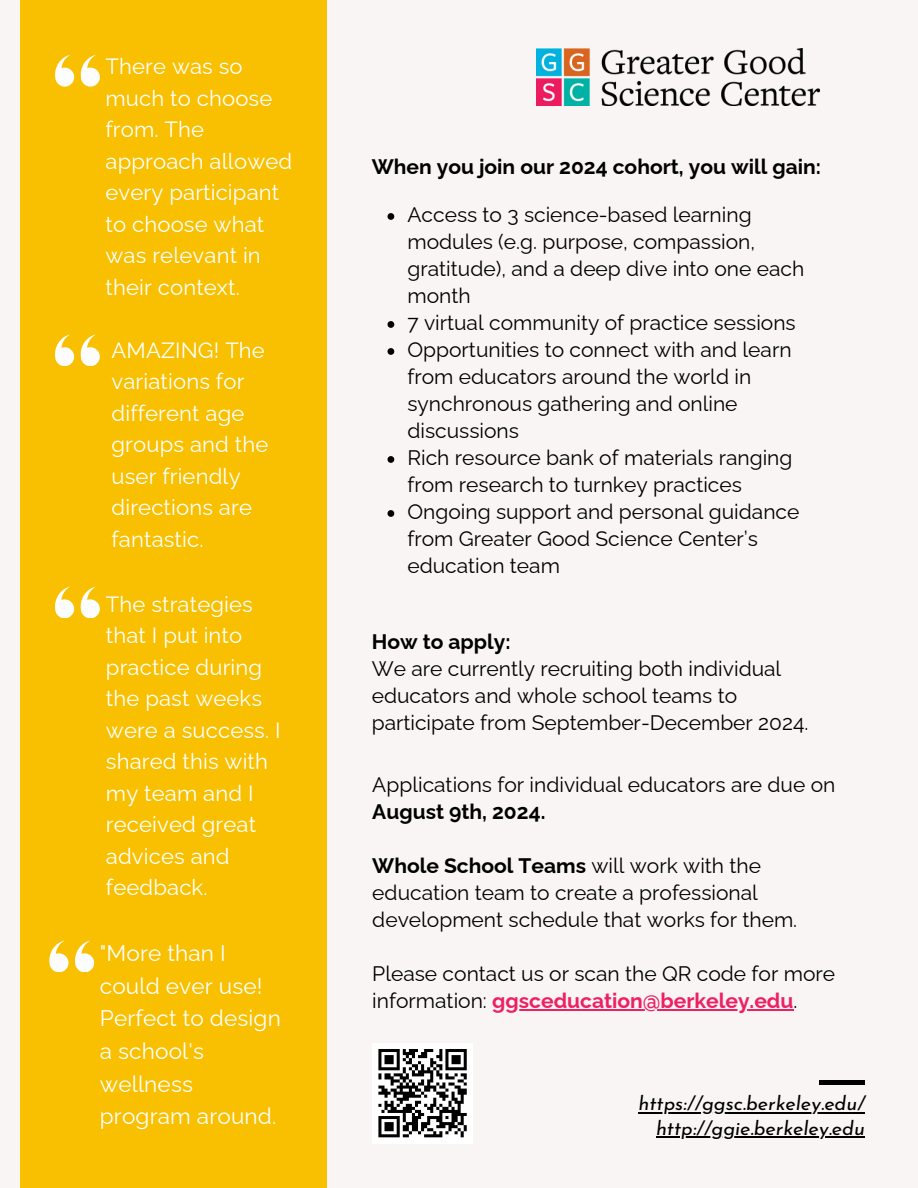
<style>
.page{position:relative;width:918px;height:1188px;background:#f9f5f5}
.page>*{position:absolute;margin:0;border:0;box-sizing:border-box;transform-origin:0 0}
.t1{font:22.5px/32.7px "Raleway";letter-spacing:.005em;color:#fff}
.t2{font:22.05px/31.5px "Raleway";letter-spacing:.005em;color:#fff}
.t3{font:21px/27px "Raleway";color:#000}
.t4{font:700 21px "Raleway";color:#000}
.t5{font:italic 19.8px "Josefin Sans";color:#000}
.s1{font-weight:700}
.s2{font-weight:700;color:#ed2061}
</style>
<div class="page">
<div style="left:20px;top:0;width:306px;height:1188px;background:#f8c000"></div>
<svg style="left:55px;top:55px;width:19px;height:31px"></svg>
<svg style="left:81px;top:55px;width:19px;height:31px"></svg>
<svg style="left:55px;top:586px;width:19px;height:32px"></svg>
<svg style="left:81px;top:586px;width:19px;height:32px"></svg>
<hr style="left:492px;top:1009px;width:301px;height:1px;background:#ed2061">
<svg style="left:388px;top:213px;width:6px;height:7px"></svg>
<svg style="left:388px;top:321px;width:6px;height:7px"></svg>
<svg style="left:388px;top:348px;width:6px;height:7px"></svg>
<svg style="left:388px;top:456px;width:6px;height:7px"></svg>
<svg style="left:388px;top:510px;width:6px;height:7px"></svg>
<svg style="left:55px;top:334px;width:19px;height:32px"></svg>
<svg style="left:81px;top:334px;width:19px;height:32px"></svg>
<hr style="left:820px;top:1081px;width:45px;height:4px;background:#000">
<hr style="left:639px;top:1112px;width:226px;height:1px;background:#000">
<hr style="left:656px;top:1136px;width:209px;height:2px;background:#000">
<img style="left:537px;top:49px;width:282px;height:56px">
<svg style="left:49px;top:940px;width:20px;height:32px"></svg>
<svg style="left:75px;top:940px;width:19px;height:32px"></svg>
<div style="left:372px;top:1043px;width:101px;height:100px;background:#fff"></div>
<svg style="left:378px;top:1049px;width:89px;height:89px"></svg>
<p class="t2" style="left:106px;top:51px;width:188px">There was so much to choose from. The approach allowed every participant to choose what was relevant in their context.</p>
<p class="t2" style="left:112px;top:334px;width:158px">AMAZING! The variations for different age groups and the user friendly directions are fantastic.</p>
<h2 class="t2" style="left:106px;top:588px;width:176px">The strategies that I put into practice during the past weeks were a success. I shared this with my team and I received great advices and feedback.</h2>
<h2 class="t1" style="left:100px;top:937px;width:182px">"More than I could ever use!<br>Perfect to design a school's wellness program around.</h2>
<p class="t4" style="left:372px;top:154px;width:451px">When you join our 2024 cohort, you will gain:</p>
<h2 class="t3" style="left:407px;top:201px;width:398px">Access to 3 science-based learning modules (e.g. purpose, compassion, gratitude), and a deep dive into one each month</h2>
<p class="t3" style="left:407px;top:309px;width:390px">7 virtual community of practice sessions</p>
<h1 class="t3" style="left:407px;top:336px;width:386px">Opportunities to connect with and learn from educators around the world in synchronous gathering and online discussions</h1>
<p class="t3" style="left:407px;top:444px;width:387px">Rich resource bank of materials ranging from research to turnkey practices</p>
<p class="t3" style="left:407px;top:498px;width:394px">Ongoing support and personal guidance from Greater Good Science Center’s education team</p>
<p class="t3" style="left:372px;top:628px;width:438px"><span class="s1">How to apply:<br></span>We are currently recruiting both individual educators and whole school teams to participate from September-December 2024.</p>
<h2 class="t3" style="left:372px;top:771px;width:465px">Applications for individual educators are due on<br><span class="s1">August 9th, 2024.</span></h2>
<p class="t3" style="left:372px;top:852px;width:426px"><span class="s1">Whole School Teams</span> will work with the education team to create a professional development schedule that works for them.</p>
<h2 class="t3" style="left:372px;top:960px;width:464px">Please contact us or scan the QR code for more information: <span class="s2">ggsceducation@berkeley.edu</span>.</h2>
<p class="t5" style="left:639px;top:1095px;width:228px">https://ggsc.berkeley.edu/</p>
<h2 class="t5" style="left:656px;top:1120px;width:210px">http://ggie.berkeley.edu</h2>
</div>
